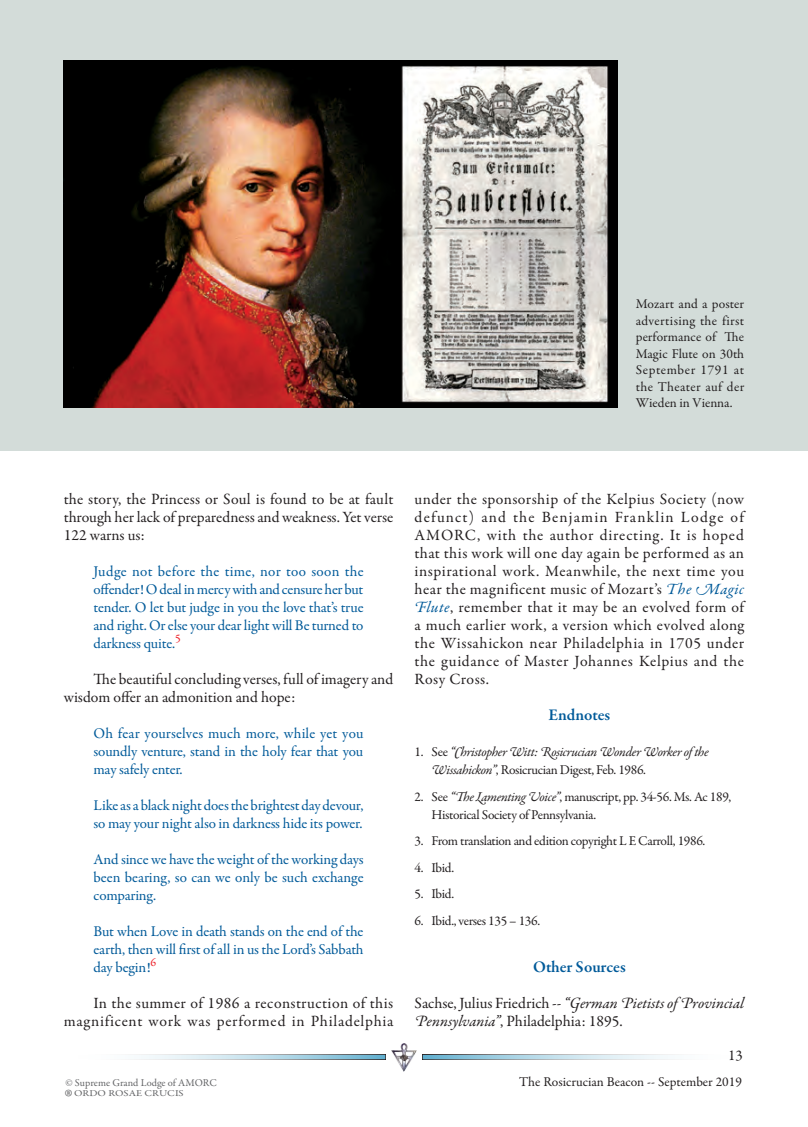
<style>
.page{position:relative;width:808px;height:1127px;background:#fff}
.page>*{position:absolute;margin:0;border:0;box-sizing:border-box;transform-origin:0 0}
.t1{font:30px "Garamond Premr Pro";color:#636466}
.t2{font:600 16.5px "Garamond Premr Pro";letter-spacing:-.005em;color:#005a99}
.t3{font:15.75px/18px "Garamond Premr Pro";letter-spacing:.01em;color:#231f20;text-align:justify}
.t4{font:15.75px/18px "Garamond Premr Pro";letter-spacing:.035em;color:#231f20;text-align:right}
.t5{font:15px/18px "Garamond Premr Pro";letter-spacing:-.01em;color:#005a99;text-align:justify}
.t6{font:15px "Garamond Premr Pro";color:#231f20}
.t7{font:13.5px/16.5px "Garamond Premr Pro";letter-spacing:-.02em;color:#231f20}
.t8{font:italic 13.5px/18px "Garamond Premr Pro";letter-spacing:-.025em;color:#231f20}
.t9{font:13.5px "Garamond Premr Pro";color:#231f20}
.t10{font:10.5px "Garamond Premr Pro";color:#636466}
.t11{font:9px "Garamond Premr Pro";color:#636466;scale:1.2 1}
.s1{font-style:italic;color:#005a99}
.s2{font-style:normal}
.s3{font-style:italic}
</style>
<div class="page">
<img style="left:392px;top:1043px;width:24px;height:29px">
<svg style="left:134px;top:1054px;width:252px;height:6px;background:#b4cbd5"></svg>
<svg style="left:422px;top:1054px;width:253px;height:6px;background:#b3cbd4"></svg>
<div style="left:0;top:0;width:808px;height:450px;background:#d3dcd9"></div>
<img style="left:64px;top:61px;width:554px;height:346px">
<p class="t7" style="left:636px;top:296px;width:110px;text-align:justify">Mozart and a poster advertising the first performance of The Magic Flute on 30th September 1791 at the Theater auf der Wieden in Vienna.</p>
<p class="t3" style="left:64px;top:490px;width:331px">the story, the Princess or Soul is found to be at fault through her lack of preparedness and weakness. Yet verse 122 warns us:</p>
<p class="t5" style="left:94px;top:563px;width:272px">Judge not before the time, nor too soon the offender! O deal in mercy with and censure her but tender. O let but judge in you the love that’s true and right. Or else your dear light will Be turned to darkness quite.<sup>5</sup></p>
<p class="t3" style="left:64px;top:670px;width:331px;text-indent:30px">The beautiful concluding verses, full of imagery and wisdom offer an admonition and hope:</p>
<p class="t5" style="left:94px;top:725px;width:271px">Oh fear yourselves much more, while yet you soundly venture, stand in the holy fear that you may safely enter.</p>
<p class="t5" style="left:94px;top:797px;width:271px">Like as a black night does the brightest day devour, so may your night also in darkness hide its power.</p>
<p class="t5" style="left:94px;top:851px;width:272px">And since we have the weight of the working days been bearing, so can we only be such exchange comparing.</p>
<p class="t5" style="left:94px;top:923px;width:271px">But when Love in death stands on the end of the earth, then will first of all in us the Lord’s Sabbath day begin!<sup>6</sup></p>
<p class="t4" style="left:64px;top:994px;width:331px">In the summer of 1986 a reconstruction of this magnificent work was performed in Philadelphia</p>
<p class="t3" style="left:415px;top:490px;width:331px">under the sponsorship of the Kelpius Society (now defunct) and the Benjamin Franklin Lodge of AMORC, with the author directing. It is hoped that this work will one day again be performed as an inspirational work. Meanwhile, the next time you hear the magnificent music of Mozart’s <span class="s1">The Magic Flute</span>, remember that it may be an evolved form of a much earlier work, a version which evolved along the Wissahickon near Philadelphia in 1705 under the guidance of Master Johannes Kelpius and the Rosy Cross.</p>
<p class="t2" style="left:548px;top:705px;width:63px">Endnotes</p>
<p class="t8" style="left:432px;top:743px;width:279px;text-indent:-17px"><span class="s2">1. See</span> “Christopher Witt: Rosicrucian Wonder Worker of the<br>Wissahickon”<span class="s2">, Rosicrucian Digest, Feb. 1986.</span></p>
<p class="t7" style="left:432px;top:788px;width:301px;line-height:18px;text-indent:-17px">2. See <span class="s3">“The Lamenting Voice”</span>, manuscript, pp. 34-56. Ms. Ac 189,<br>Historical Society of Pennsylvania.</p>
<p class="t7" style="left:415px;top:833px;width:292px">3. From translation and edition copyright L E Carroll, 1986.</p>
<p class="t7" style="left:415px;top:859px;width:41px">4. Ibid.</p>
<p class="t7" style="left:415px;top:886px;width:41px">5. Ibid.</p>
<p class="t7" style="left:415px;top:912px;width:127px">6. Ibid., verses 135 – 136.</p>
<p class="t2" style="left:533px;top:957px;width:94px">Other Sources</p>
<p class="t3" style="left:415px;top:994px;width:331px">Sachse, Julius Friedrich -- <span class="s3">“German Pietists of Provincial<br>Pennsylvania”</span>, Philadelphia: 1895.</p>
<p class="t6" style="left:728px;top:1046px;width:16px">13</p>
<p class="t10" style="left:65px;top:1077px;width:153px">© Supreme Grand Lodge of AMORC</p>
<p class="t9" style="left:519px;top:1074px;width:224px">The Rosicrucian Beacon -- September 2019</p>
<h1 class="t1" style="left:65px;top:1081px;width:8px">®</h1>
<p class="t11" style="left:74px;top:1087px;width:93px">ORDO ROSAE CRUCIS</p>
</div>
